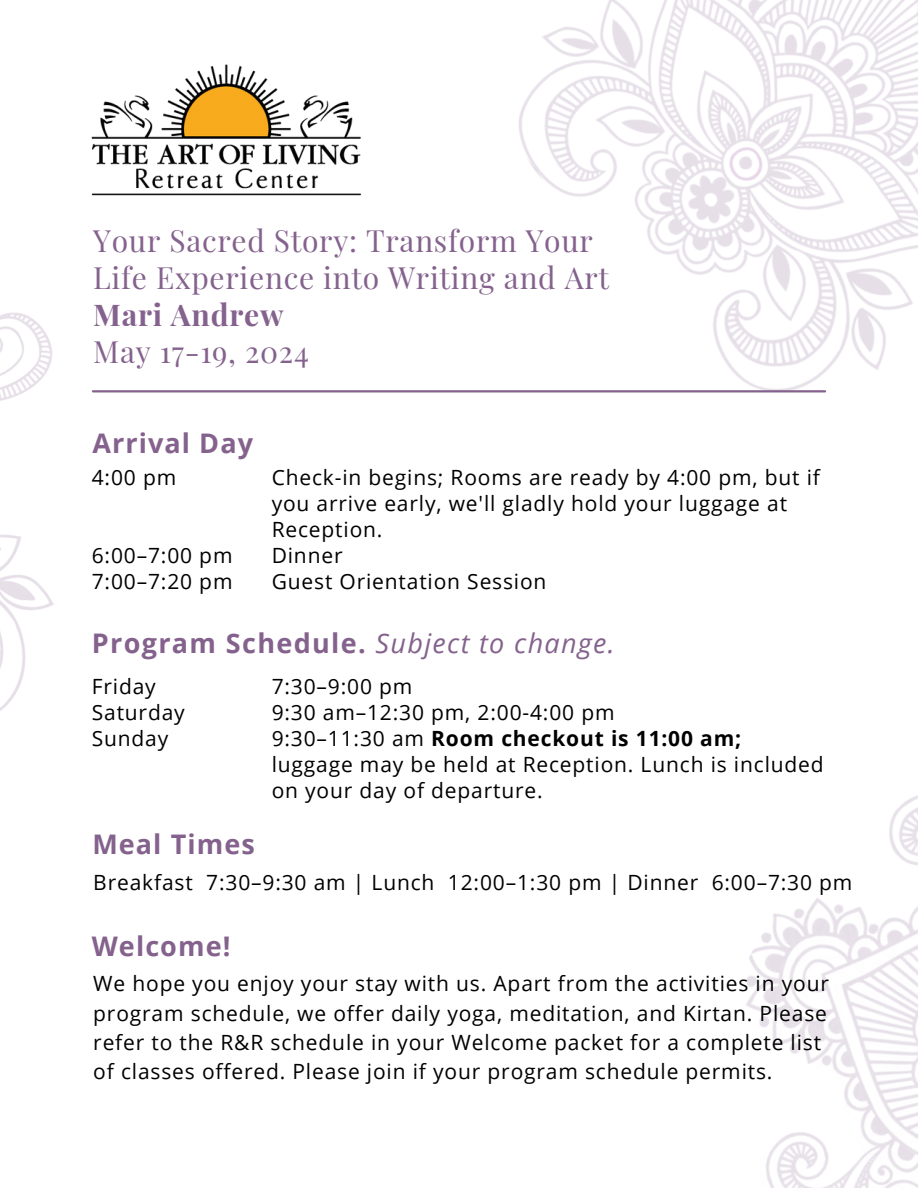
<style>
.page{position:relative;width:918px;height:1188px;background:#fff}
.page>*{position:absolute;margin:0;border:0;box-sizing:border-box;transform-origin:0 0}
.t1{font:30px/37.2px "Playfair Display";letter-spacing:.025em;color:#84628d}
.t2{font:700 30px "Playfair Display";letter-spacing:.025em;color:#84628d}
.t3{font:700 27px "Open Sans";letter-spacing:.04em;color:#84628d}
.t4{font:21px/25.8px "Open Sans";letter-spacing:.04em;color:#000}
.s1{font-weight:400;font-style:italic}
.s2{font-weight:700}
</style>
<div class="page">
<img style="left:91px;top:64px;width:270px;height:132px">
<img style="left:428px;top:0;width:490px;height:393px">
<img style="left:0;top:312px;width:53px;height:399px">
<hr style="left:93px;top:390px;width:732px;height:2px;background:#84628d">
<img style="left:746px;top:795px;width:172px;height:393px">
<p class="t1" style="left:93px;top:221px;width:517px">Your Sacred Story: Transform Your<br>Life Experience into Writing and Art</p>
<p class="t2" style="left:93px;top:294px;width:192px">Mari Andrew</p>
<p class="t1" style="left:93px;top:332px;width:217px">May 17-19, 2024</p>
<p class="t3" style="left:92px;top:424px;width:162px">Arrival Day</p>
<p class="t4" style="left:92px;top:464px;width:86px">4:00 pm</p>
<p class="t4" style="left:92px;top:542px;width:142px">6:00–7:00 pm</p>
<p class="t4" style="left:92px;top:568px;width:142px">7:00–7:20 pm</p>
<p class="t4" style="left:272px;top:464px;width:550px">Check-in begins; Rooms are ready by 4:00 pm, but if you arrive early, we'll gladly hold your luggage at<br>Reception.</p>
<p class="t4" style="left:272px;top:542px;width:72px">Dinner</p>
<p class="t4" style="left:272px;top:568px;width:276px">Guest Orientation Session</p>
<p class="t3" style="left:92px;top:625px;width:524px">Program Schedule. <span class="s1">Subject to change.</span></p>
<p class="t4" style="left:272px;top:673px;width:142px">7:30–9:00 pm</p>
<p class="t4" style="left:272px;top:699px;width:344px">9:30 am–12:30 pm, 2:00-4:00 pm</p>
<p class="t4" style="left:272px;top:725px;width:554px">9:30–11:30 am <span class="s2">Room checkout is 11:00 am; </span>luggage may be held at Reception. Lunch is included on your day of departure.</p>
<p class="t4" style="left:92px;top:673px;width:66px">Friday</p>
<p class="t4" style="left:92px;top:699px;width:95px">Saturday</p>
<p class="t4" style="left:92px;top:725px;width:78px">Sunday</p>
<p class="t3" style="left:92px;top:825px;width:164px">Meal Times</p>
<p class="t4" style="left:93px;top:869px;width:761px">Breakfast 7:30–9:30 am | Lunch 12:00–1:30 pm | Dinner 6:00–7:30 pm</p>
<p class="t3" style="left:92px;top:927px;width:140px">Welcome!</p>
<p class="t4" style="left:93px;top:969px;width:737px;line-height:29.2px">We hope you enjoy your stay with us. Apart from the activities in your program schedule, we offer daily yoga, meditation, and Kirtan. Please refer to the R&amp;R schedule in your Welcome packet for a complete list of classes offered. Please join if your program schedule permits.</p>
</div>
